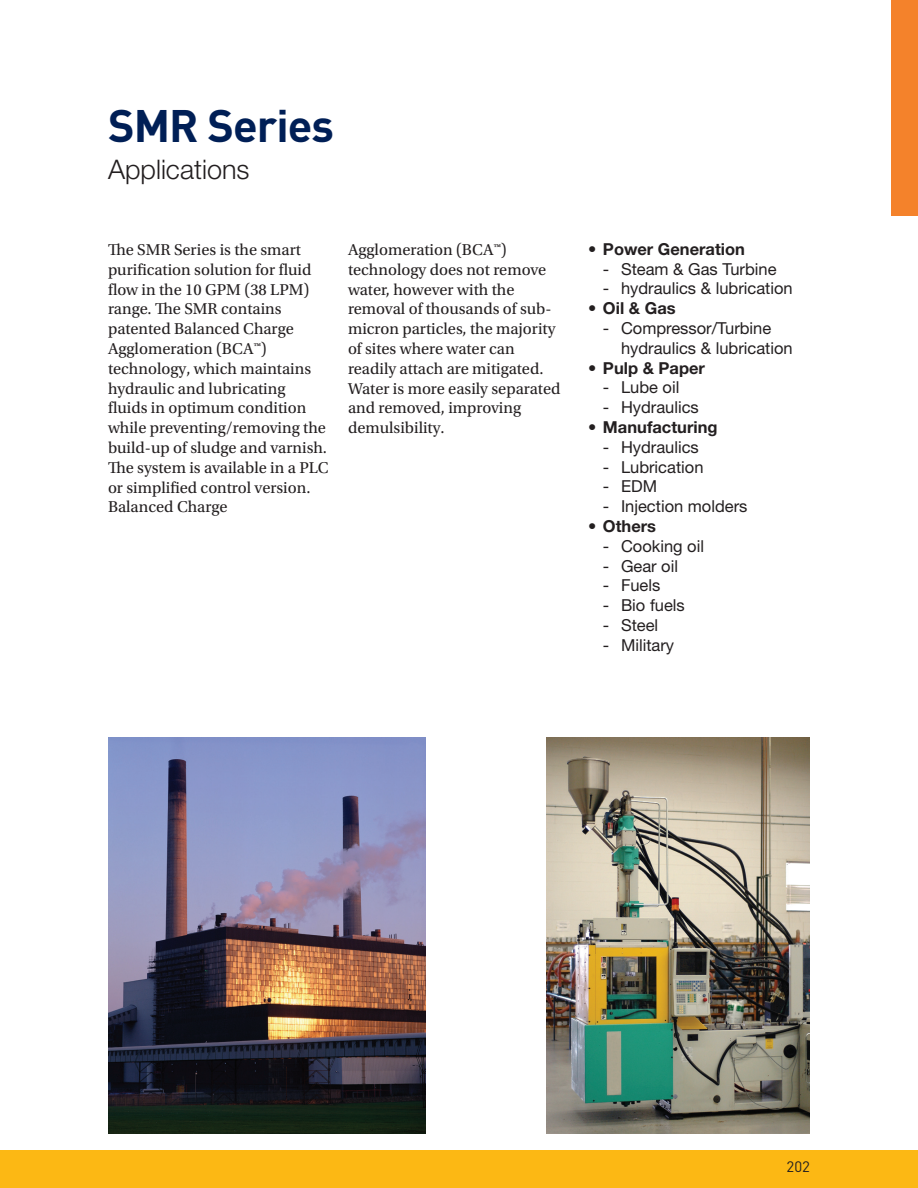
<style>
.page{position:relative;width:918px;height:1188px;background:#fff}
.page>*{position:absolute;margin:0;border:0;box-sizing:border-box;transform-origin:0 0}
.t1{font:700 45px "DINOT";letter-spacing:-.02em;color:#001f56}
.t2{font:300 27px "Helvetica Neue LT Std";color:#231f20}
.t3{font:16.5px/19.8px "Utopia Std";color:#231f20}
.t4{font:16.5px "Helvetica Neue LT Std";color:#231f20}
.t5{font:700 16.5px "Helvetica Neue LT Std";color:#231f20}
.t6{font:15px "DINOT";color:#231f20}
</style>
<div class="page">
<div style="left:0;top:1150px;width:918px;height:38px;background:#fcb814"></div>
<img style="left:108px;top:738px;width:317px;height:396px">
<img style="left:546px;top:738px;width:264px;height:396px">
<div style="left:891px;top:0;width:27px;height:216px;background:#f4822b"></div>
<p class="t1" style="left:108px;top:96px;width:228px">SMR Series</p>
<p class="t2" style="left:108px;top:153px;width:143px">Applications</p>
<p class="t3" style="left:108px;top:240px;width:222px">The SMR Series is the smart purification solution for fluid flow in the 10 GPM (38 LPM) range. The SMR contains patented Balanced Charge<br>Agglomeration (BCA™) technology, which maintains hydraulic and lubricating fluids in optimum condition while preventing/removing the build-up of sludge and varnish.<br>The system is available in a PLC or simplified control version.</p>
<p class="t3" style="left:108px;top:497px;width:121px">Balanced Charge</p>
<p class="t3" style="left:348px;top:240px;width:214px">Agglomeration (BCA™) technology does not remove water, however with the removal of thousands of sub&shy;micron particles, the majority of sites where water can readily attach are mitigated.<br>Water is more easily separated and removed, improving demulsibility.</p>
<p class="t5" style="left:588px;top:239px;width:159px">• Power Generation</p>
<p class="t4" style="left:603px;top:259px;width:175px">- Steam &amp; Gas Turbine</p>
<p class="t4" style="left:603px;top:279px;width:191px">- hydraulics &amp; lubrication</p>
<p class="t5" style="left:588px;top:298px;width:89px">• Oil &amp; Gas</p>
<p class="t4" style="left:603px;top:318px;width:170px">- Compressor/Turbine</p>
<p class="t4" style="left:621px;top:338px;width:173px">hydraulics &amp; lubrication</p>
<p class="t5" style="left:588px;top:357px;width:119px">• Pulp &amp; Paper</p>
<p class="t4" style="left:603px;top:378px;width:78px">- Lube oil</p>
<p class="t4" style="left:603px;top:397px;width:97px">- Hydraulics</p>
<p class="t5" style="left:588px;top:417px;width:131px">• Manufacturing</p>
<p class="t4" style="left:603px;top:437px;width:97px">- Hydraulics</p>
<p class="t4" style="left:603px;top:457px;width:102px">- Lubrication</p>
<p class="t4" style="left:603px;top:477px;width:56px">- EDM</p>
<p class="t4" style="left:603px;top:496px;width:146px">- Injection molders</p>
<p class="t5" style="left:588px;top:516px;width:70px">• Others</p>
<p class="t4" style="left:603px;top:536px;width:103px">- Cooking oil</p>
<p class="t4" style="left:603px;top:556px;width:77px">- Gear oil</p>
<p class="t4" style="left:603px;top:576px;width:59px">- Fuels</p>
<p class="t4" style="left:603px;top:595px;width:83px">- Bio fuels</p>
<p class="t4" style="left:603px;top:615px;width:57px">- Steel</p>
<p class="t4" style="left:603px;top:635px;width:73px">- Military</p>
<p class="t6" style="left:787px;top:1156px;width:25px">202</p>
</div>
